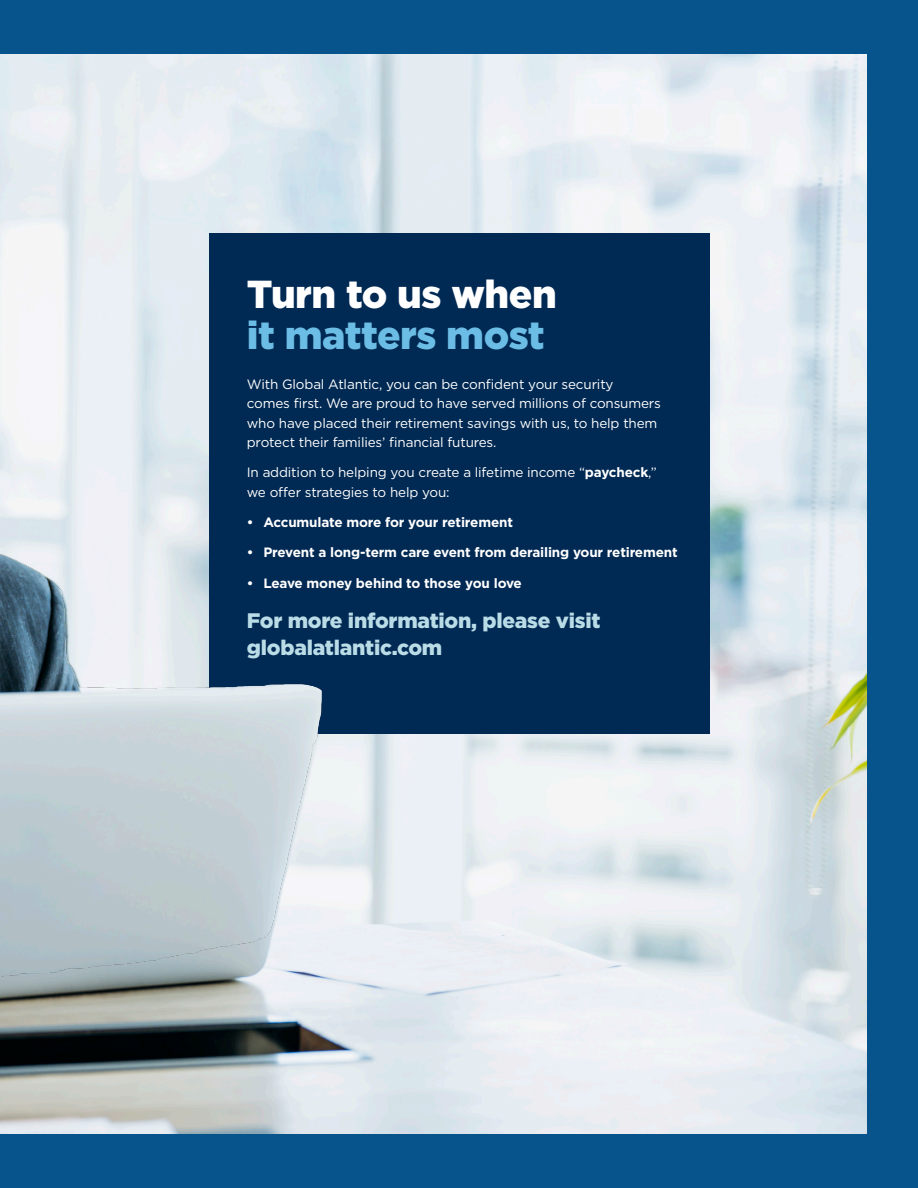
<style>
.page{position:relative;width:918px;height:1188px;background:#07538b}
.page>*{position:absolute;margin:0;border:0;box-sizing:border-box;transform-origin:0 0}
.t1{font:900 39px "Gotham";letter-spacing:-.01em;color:#6bbde5}
.t2{font:900 39px "Gotham";letter-spacing:-.01em;color:#fff}
.t3{font:900 21px/27px "Gotham";letter-spacing:-.01em;color:#b9dce7}
.t4{font:13.5px/19.5px "Gotham";letter-spacing:-.01em;color:#fff}
.t5{font:700 13.5px "Gotham";letter-spacing:-.01em;color:#fff}
.s1{font-weight:700}
</style>
<div class="page">
<img style="left:0;top:54px;width:866px;height:1080px">
<div style="left:210px;top:233px;width:500px;height:501px;background:#002953"></div>
<img style="left:0;top:54px;width:482px;height:1040px">
<p class="t2" style="left:247px;top:268px;width:311px">Turn to us when</p>
<p class="t1" style="left:247px;top:308px;width:299px">it matters most</p>
<p class="t4" style="left:247px;top:374px;width:416px">With Global Atlantic, you can be confident your security<br>comes first. We are proud to have served millions of consumers who have placed their retirement savings with us, to help them protect their families’ financial futures.</p>
<p class="t4" style="left:247px;top:463px;width:411px">In addition to helping you create a lifetime income “<span class="s1">paycheck</span>,” we offer strategies to help you:</p>
<p class="t5" style="left:247px;top:513px;width:268px">• Accumulate more for your retirement</p>
<p class="t5" style="left:247px;top:544px;width:432px">• Prevent a long-term care event from derailing your retirement</p>
<p class="t5" style="left:247px;top:574px;width:277px">• Leave money behind to those you love</p>
<p class="t3" style="left:247px;top:607px;width:355px">For more information, please visit globalatlantic.com</p>
</div>
